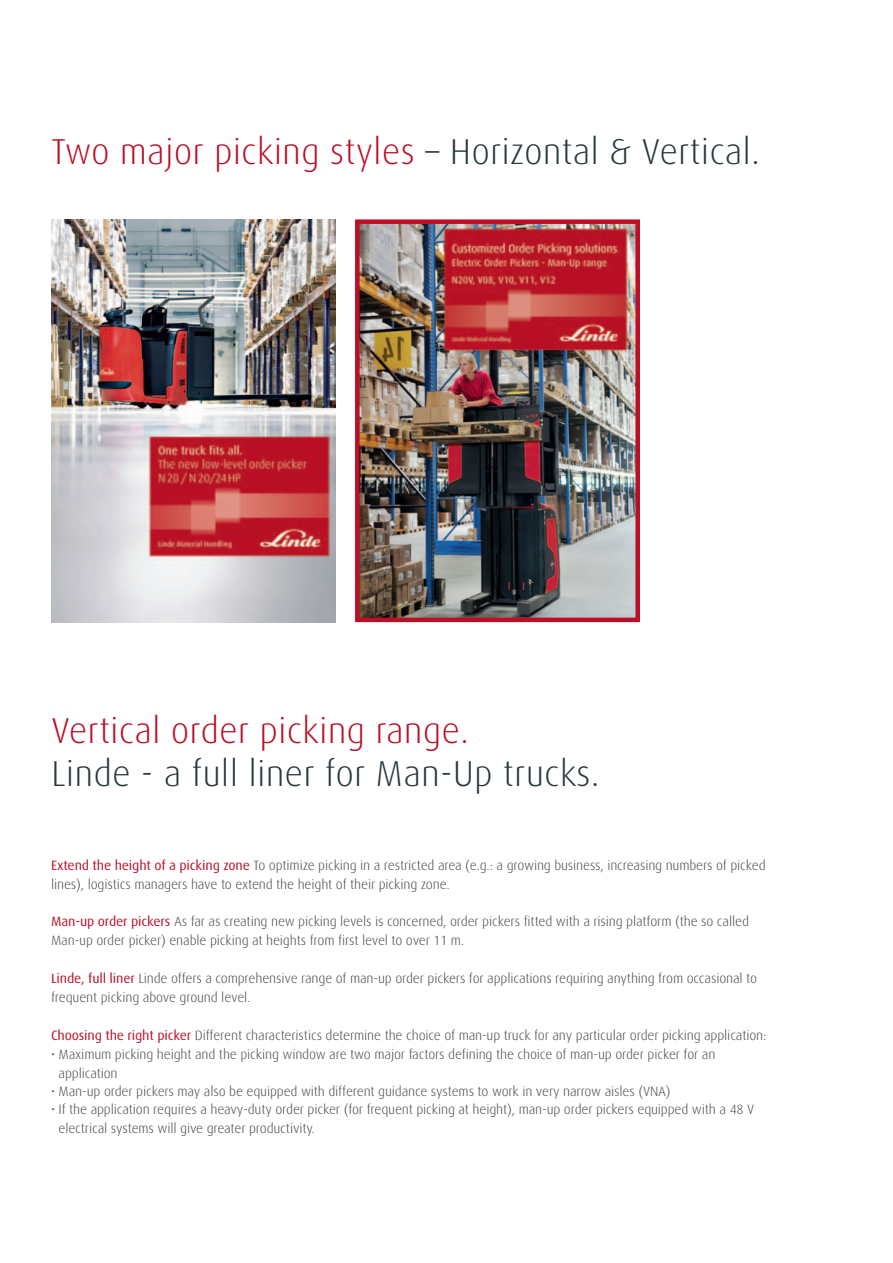
<style>
.page{position:relative;width:893px;height:1263px;background:#fff}
.page>*{position:absolute;margin:0;border:0;box-sizing:border-box;transform-origin:0 0}
.t1{font:300 36px "Linde Dax";color:#ba0f25}
.t2{font:300 36px "Linde Dax";color:#27373d}
.t3{font:300 13.5px/18.9px "Linde Dax";letter-spacing:-.015em;color:#3e3e3f}
.s1{color:#27373d}
.s2{font-weight:400;color:#ba0f25}
</style>
<div class="page">
<img style="left:51px;top:219px;width:285px;height:403px">
<img style="left:360px;top:224px;width:275px;height:393px">
<div style="left:355px;top:219px;width:285px;height:403px;border:4px solid #ba0f25"></div>
<h1 class="t1" style="left:51px;top:136px;width:711px">Two major picking styles <span class="s1">– Horizontal &amp; Vertical.</span></h1>
<h1 class="t1" style="left:51px;top:714px;width:419px">Vertical order picking range.</h1>
<h1 class="t2" style="left:51px;top:758px;width:550px">Linde - a full liner for Man-Up trucks.</h1>
<p class="t3" style="left:51px;top:856px;width:716px"><span class="s2">Extend the height of a picking zone</span> To optimize picking in a restricted area (e.g.: a growing business, increasing numbers of picked lines), logistics managers have to extend the height of their picking zone.</p>
<p class="t3" style="left:51px;top:913px;width:700px"><span class="s2">Man-up order pickers</span> As far as creating new picking levels is concerned, order pickers fitted with a rising platform (the so called<br>Man-up order picker) enable picking at heights from first level to over 11 m.</p>
<p class="t3" style="left:51px;top:970px;width:708px"><span class="s2">Linde, full liner</span> Linde offers a comprehensive range of man-up order pickers for applications requiring anything from occasional to frequent picking above ground level.</p>
<p class="t3" style="left:51px;top:1026px;width:717px"><span class="s2">Choosing the right picker</span> Different characteristics determine the choice of man-up truck for any particular order picking application:</p>
<p class="t3" style="left:59px;top:1045px;width:658px;text-indent:-8px">• Maximum picking height and the picking window are two major factors defining the choice of man-up order picker for an application</p>
<p class="t3" style="left:51px;top:1082px;width:621px">• Man-up order pickers may also be equipped with different guidance systems to work in very narrow aisles (VNA)</p>
<p class="t3" style="left:59px;top:1101px;width:697px;text-indent:-8px">• If the application requires a heavy-duty order picker (for frequent picking at height), man-up order pickers equipped with a 48 V electrical systems will give greater productivity.</p>
</div>
